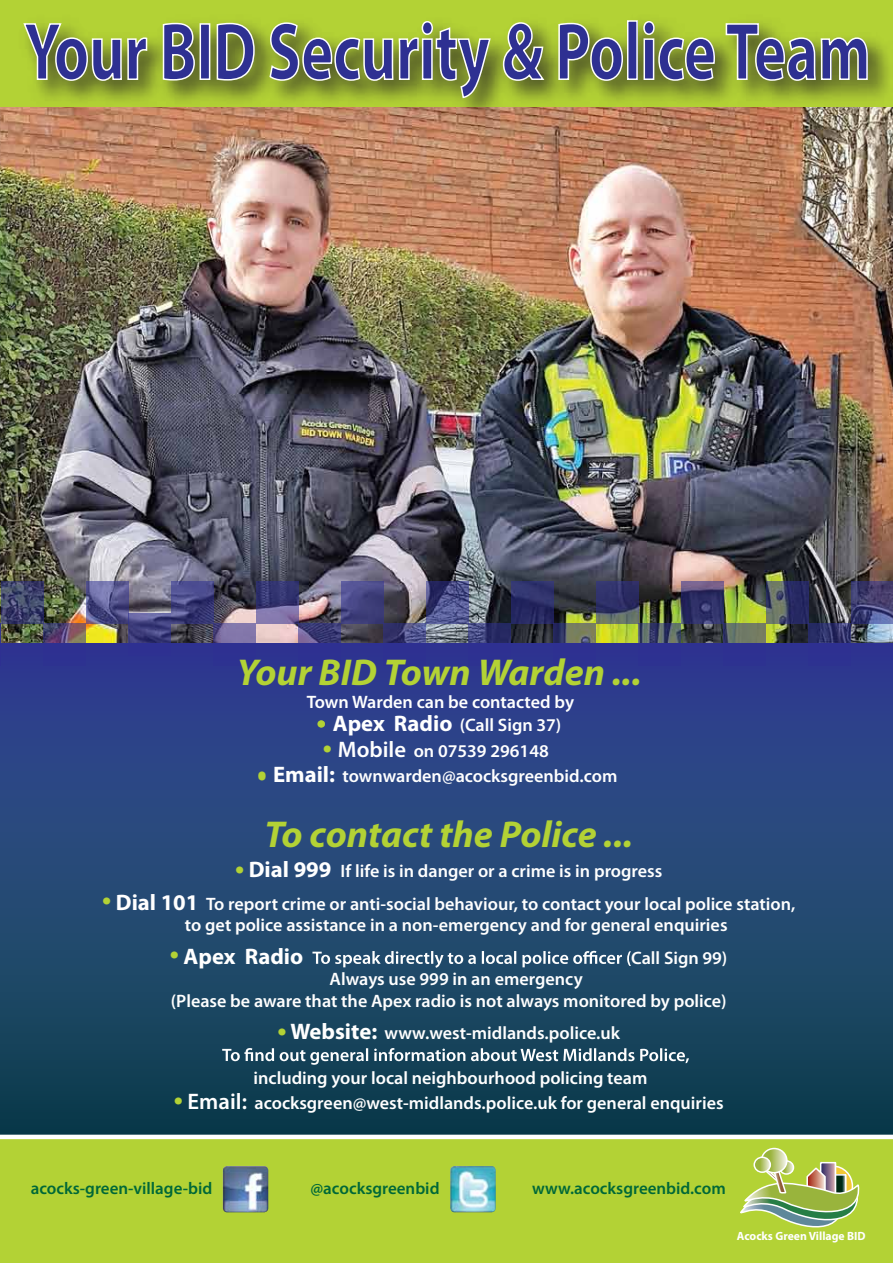
<style>
.page{position:relative;width:893px;height:1263px;background:#fff}
.page>*{position:absolute;margin:0;border:0;box-sizing:border-box;transform-origin:0 0}
.t1{font:700 82.05px "Myriad Pro";letter-spacing:-.005em;color:#2e3092;scale:.75 1}
.t2{font:italic 700 37.5px "Myriad Pro";color:#b3d235}
.t3{font:700 27px/24.6px "Myriad Pro";color:#b3d235}
.t4{font:700 22.5px "Myriad Pro";color:#fff}
.t5{font:600 18px/21.6px "Myriad Pro";color:#fff}
.t6{font:600 16.95px "Myriad Pro";color:#006838}
.t7{font:700 12px "Myriad Pro";color:#fff}
.s1{font-weight:700;font-size:22.5px}
.s2{font-size:22.5px}
.s3{font-weight:700;font-size:27px;color:#b3d235}
.s4{font-size:27px;color:#b3d235}
</style>
<div class="page">
<img style="left:0;top:106px;width:893px;height:537px">
<div style="left:0;top:643px;width:893px;height:531px;background:linear-gradient(to bottom,#344297,#0d4547)"></div>
<div style="left:0;top:1135px;width:893px;height:128px;background:#b3d235"></div>
<svg style="left:1px;top:581px;width:42px;height:42px;background:#3f446b"></svg>
<svg style="left:86px;top:581px;width:42px;height:42px;background:#5a5a91"></svg>
<svg style="left:171px;top:581px;width:42px;height:42px;background:#434481"></svg>
<svg style="left:256px;top:581px;width:42px;height:42px;background:#514d86"></svg>
<svg style="left:341px;top:581px;width:42px;height:42px;background:#454583"></svg>
<svg style="left:426px;top:581px;width:42px;height:42px;background:#474b84"></svg>
<svg style="left:511px;top:581px;width:42px;height:42px;background:#2a2c66"></svg>
<svg style="left:596px;top:581px;width:42px;height:42px;background:#3c4167"></svg>
<svg style="left:681px;top:581px;width:42px;height:42px;background:#3c396c"></svg>
<svg style="left:766px;top:581px;width:42px;height:42px;background:#414765"></svg>
<svg style="left:851px;top:581px;width:42px;height:42px;background:#444376"></svg>
<hr style="left:0;top:624px;width:1px;height:42px;background:#2e3092">
<svg style="left:43px;top:624px;width:43px;height:42px;background:#473f7f"></svg>
<svg style="left:213px;top:624px;width:43px;height:42px;background:#504c98"></svg>
<svg style="left:298px;top:624px;width:43px;height:42px;background:#393987"></svg>
<svg style="left:383px;top:624px;width:43px;height:42px;background:#363987"></svg>
<svg style="left:468px;top:624px;width:43px;height:42px;background:#303482"></svg>
<svg style="left:553px;top:623px;width:43px;height:43px;background:#44487a"></svg>
<svg style="left:638px;top:624px;width:43px;height:42px;background:#3b427e"></svg>
<svg style="left:723px;top:623px;width:43px;height:43px;background:#494f7c"></svg>
<svg style="left:808px;top:623px;width:43px;height:43px;background:#2e317f"></svg>
<img style="left:11px;top:0;width:882px;height:134px">
<svg style="left:23px;top:22px;width:125px;height:60px;background:#9cae4b"></svg>
<svg style="left:162px;top:22px;width:34px;height:59px;background:#97a654"></svg>
<div style="left:200px;top:23px;width:10px;height:57px;border:2px solid #fff"></div>
<svg style="left:216px;top:22px;width:39px;height:59px;background:#92a150"></svg>
<svg style="left:268px;top:20px;width:224px;height:79px;background:#9aad48"></svg>
<svg style="left:502px;top:21px;width:43px;height:61px;background:#99aa50"></svg>
<svg style="left:558px;top:22px;width:66px;height:60px;background:#97a84c"></svg>
<div style="left:627px;top:20px;width:11px;height:60px;border:2px solid #fff"></div>
<svg style="left:642px;top:20px;width:74px;height:62px;background:#99ab4d"></svg>
<svg style="left:725px;top:22px;width:143px;height:60px;background:#9bad4d"></svg>
<svg style="left:312px;top:951px;width:319px;height:17px;background:#587790"></svg>
<svg style="left:222px;top:1048px;width:467px;height:17px;background:#527384"></svg>
<svg style="left:740px;top:1148px;width:120px;height:80px"></svg>
<div style="left:753px;top:1156px;width:18px;height:17px;border:2px solid #fff;border-radius:50%"></div>
<img style="left:223px;top:1166px;width:45px;height:46px">
<img style="left:450px;top:1166px;width:46px;height:46px">
<svg style="left:128px;top:613px;width:43px;height:43px;background:#3d3e86"></svg>
<hr style="left:0;top:1135px;width:893px;height:4px;background:#fff">
<h1 class="t1" style="left:24px;top:-2px;width:1131px">Your BID Security &amp; Police Team</h1>
<h2 class="t2" style="left:237px;top:648px;width:406px">Your BID Town Warden ...</h2>
<p class="t5" style="left:333px;top:690px;width:243px;line-height:23.1px;text-indent:-26px">Town Warden can be contacted by<br><span class="s1">Apex Radio</span> (Call Sign 37)</p>
<p class="t5" style="left:273px;top:737px;width:346px;line-height:25.5px;text-align:center"><span class="s2">Mobile</span> on 07539 296148<br><span class="s1">Email:</span> townwarden@acocksgreenbid.com</p>
<h2 class="t2" style="left:264px;top:810px;width:370px">To contact the Police ...</h2>
<p class="t5" style="left:235px;top:860px;width:429px"><span class="s3">•</span> <span class="s1">Dial 999</span> If life is in danger or a crime is in progress</p>
<p class="t5" style="left:185px;top:892px;width:612px;text-indent:-83px"><span class="s3">•</span> <span class="s1">Dial 101</span> To report crime or anti-social behaviour, to contact your local police station, to get police assistance in a non-emergency and for general enquiries</p>
<p class="t4" style="left:170px;top:941px;width:135px"><span class="s4">•</span> Apex Radio</p>
<p class="t5" style="left:631px;top:946px;width:98px">Call Sign 99)</p>
<p class="t5" style="left:171px;top:968px;width:557px;text-indent:159px">Always use 999 in an emergency<br>(Please be aware that the Apex radio is not always monitored by police)</p>
<p class="t5" style="left:277px;top:1022px;width:344px"><span class="s3">•</span> <span class="s1">Website:</span> www.west-midlands.police.uk</p>
<p class="t5" style="left:254px;top:1067px;width:395px">including your local neighbourhood policing team</p>
<p class="t5" style="left:174px;top:1092px;width:551px"><span class="s3">•</span> <span class="s2">Email:</span> acocksgreen@west-midlands.police.uk for general enquiries</p>
<h3 class="t3" style="left:317px;top:709px;width:17px">• •</h3>
<h3 class="t3" style="left:258px;top:760px;width:11px">•</h3>
<p class="t6" style="left:31px;top:1177px;width:183px">acocks-green-village-bid</p>
<p class="t6" style="left:310px;top:1177px;width:131px">@acocksgreenbid</p>
<p class="t6" style="left:532px;top:1177px;width:195px">www.acocksgreenbid.com</p>
<p class="t7" style="left:737px;top:1228px;width:130px">Acocks Green Village BID</p>
</div>
